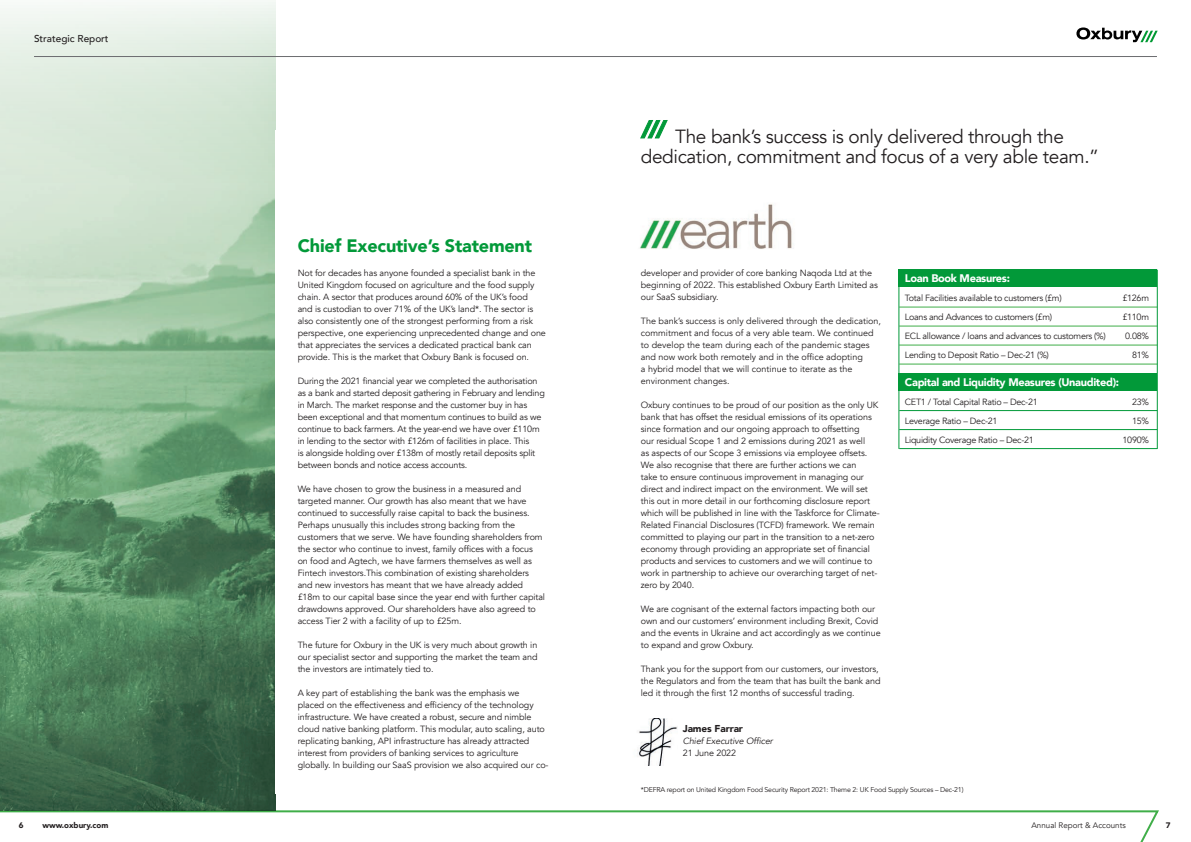
<style>
.page{position:relative;width:1191px;height:842px;background:#fff}
.page>*{position:absolute;margin:0;border:0;box-sizing:border-box;transform-origin:0 0}
.t1{font:19px/20px "Avenir";letter-spacing:-.02em;color:#231f20;text-align:center}
.t2{font:900 18px "Avenir";letter-spacing:-.01em;color:#029939}
.t3{font:900 11px "Avenir";letter-spacing:-.03em;color:#fff}
.t4{font:500 10px "Avenir";color:#231f20}
.t5{font:900 10px "Avenir";letter-spacing:-.01em;color:#231f20}
.t6{font:9px/12px "Avenir";letter-spacing:-.01em;color:#231f20}
.t7{font:9px "Avenir";letter-spacing:-.03em;color:#231f20}
.t8{font:italic 9px "Avenir";letter-spacing:-.01em;color:#231f20}
.t9{font:8px "Avenir";color:#231f20}
.t10{font:900 8px "Avenir";color:#231f20}
.t11{font:7px "Avenir";letter-spacing:-.025em;color:#231f20}
</style>
<div class="page">
<svg style="left:0;top:809px;width:1159px;height:33px"></svg>
<img style="left:0;top:2px;width:275px;height:808px">
<svg style="left:640px;top:120px;width:28px;height:19px"></svg>
<img style="left:637px;top:719px;width:40px;height:47px">
<svg style="left:1076px;top:27px;width:81px;height:15px"></svg>
<div style="left:899px;top:270px;width:258px;height:17px;background:#029939"></div>
<div style="left:899px;top:373px;width:258px;height:17px;background:#029939"></div>
<hr style="left:899px;top:307px;width:258px;height:1px;background:#40ae49">
<hr style="left:899px;top:326px;width:258px;height:1px;background:#40ae49">
<hr style="left:899px;top:345px;width:258px;height:1px;background:#40ae49">
<hr style="left:899px;top:364px;width:258px;height:1px;background:#40ae49">
<hr style="left:899px;top:410px;width:258px;height:1px;background:#029939">
<hr style="left:899px;top:429px;width:258px;height:1px;background:#029939">
<hr style="left:899px;top:448px;width:258px;height:1px;background:#029939">
<hr style="left:898px;top:270px;width:1px;height:179px;background:#029939">
<hr style="left:1157px;top:270px;width:1px;height:179px;background:#029939">
<img style="left:640px;top:204px;width:152px;height:45px">
<hr style="left:34px;top:56px;width:1123px;height:1px;background:#6c6d70">
<p class="t4" style="left:34px;top:30px;width:76px">Strategic Report</p>
<p class="t2" style="left:298px;top:230px;width:236px">Chief Executive’s Statement</p>
<p class="t6" style="left:298px;top:267px;width:250px">Not for decades has anyone founded a specialist bank in the United Kingdom focused on agriculture and the food supply chain. A sector that produces around 60% of the UK’s food<br>and is custodian to over 71% of the UK’s land*. The sector is also consistently one of the strongest performing from a risk perspective, one experiencing unprecedented change and one that appreciates the services a dedicated practical bank can provide. This is the market that Oxbury Bank is focused on.</p>
<p class="t6" style="left:298px;top:375px;width:248px">During the 2021 financial year we completed the authorisation as a bank and started deposit gathering in February and lending in March. The market response and the customer buy in has been exceptional and that momentum continues to build as we continue to back farmers. At the year-end we have over £110m in lending to the sector with £126m of facilities in place. This<br>is alongside holding over £138m of mostly retail deposits split between bonds and notice access accounts.</p>
<p class="t6" style="left:298px;top:483px;width:249px">We have chosen to grow the business in a measured and targeted manner. Our growth has also meant that we have continued to successfully raise capital to back the business.<br>Perhaps unusually this includes strong backing from the customers that we serve. We have founding shareholders from the sector who continue to invest, family offices with a focus on food and Agtech, we have farmers themselves as well as Fintech investors.This combination of existing shareholders and new investors has meant that we have already added £18m to our capital base since the year end with further capital drawdowns approved. Our shareholders have also agreed to access Tier 2 with a facility of up to £25m.</p>
<p class="t6" style="left:298px;top:639px;width:241px;text-align:justify">The future for Oxbury in the UK is very much about growth in our specialist sector and supporting the market the team and the investors are intimately tied to.</p>
<p class="t6" style="left:298px;top:687px;width:252px">A key part of establishing the bank was the emphasis we<br>placed on the effectiveness and efficiency of the technology infrastructure. We have created a robust, secure and nimble cloud native banking platform. This modular, auto scaling, auto replicating banking, API infrastructure has already attracted interest from providers of banking services to agriculture globally. In building our SaaS provision we also acquired our co-</p>
<p class="t1" style="left:641px;top:127px;width:460px">The bank’s success is only delivered through the dedication, commitment and focus of a very able team.”</p>
<p class="t6" style="left:641px;top:267px;width:239px">developer and provider of core banking Naqoda Ltd at the beginning of 2022. This established Oxbury Earth Limited as our SaaS subsidiary.</p>
<p class="t6" style="left:641px;top:315px;width:242px">The bank’s success is only delivered through the dedication, commitment and focus of a very able team. We continued to develop the team during each of the pandemic stages and now work both remotely and in the office adopting<br>a hybrid model that we will continue to iterate as the environment changes.</p>
<p class="t6" style="left:641px;top:399px;width:240px">Oxbury continues to be proud of our position as the only UK bank that has offset the residual emissions of its operations since formation and our ongoing approach to offsetting<br>our residual Scope 1 and 2 emissions during 2021 as well<br>as aspects of our Scope 3 emissions via employee offsets.<br>We also recognise that there are further actions we can<br>take to ensure continuous improvement in managing our direct and indirect impact on the environment. We will set this out in more detail in our forthcoming disclosure report which will be published in line with the Taskforce for Climate-Related Financial Disclosures (TCFD) framework. We remain committed to playing our part in the transition to a net-zero economy through providing an appropriate set of financial products and services to customers and we will continue to work in partnership to achieve our overarching target of net&shy;zero by 2040.</p>
<p class="t6" style="left:641px;top:603px;width:241px">We are cognisant of the external factors impacting both our own and our customers’ environment including Brexit, Covid and the events in Ukraine and act accordingly as we continue to expand and grow Oxbury.</p>
<p class="t6" style="left:641px;top:663px;width:241px">Thank you for the support from our customers, our investors, the Regulators and from the team that has built the bank and led it through the first 12 months of successful trading.</p>
<p class="t5" style="left:683px;top:720px;width:62px">James Farrar</p>
<p class="t8" style="left:683px;top:736px;width:92px">Chief Executive Officer</p>
<p class="t6" style="left:683px;top:747px;width:55px">21 June 2022</p>
<p class="t3" style="left:905px;top:269px;width:107px">Loan Book Measures:</p>
<p class="t7" style="left:905px;top:293px;width:158px">Total Facilities available to customers (£m)</p>
<p class="t6" style="left:1122px;top:292px;width:28px">£126m</p>
<p class="t7" style="left:905px;top:312px;width:149px">Loans and Advances to customers (£m)</p>
<p class="t6" style="left:1122px;top:311px;width:28px">£110m</p>
<p class="t7" style="left:905px;top:331px;width:202px">ECL allowance / loans and advances to customers (%)</p>
<p class="t6" style="left:1125px;top:330px;width:25px">0.08%</p>
<p class="t7" style="left:905px;top:350px;width:145px">Lending to Deposit Ratio – Dec-21 (%)</p>
<p class="t6" style="left:1132px;top:349px;width:18px">81%</p>
<p class="t3" style="left:905px;top:372px;width:216px">Capital and Liquidity Measures (Unaudited):</p>
<p class="t7" style="left:905px;top:396px;width:134px">CET1 / Total Capital Ratio – Dec-21</p>
<p class="t6" style="left:1132px;top:396px;width:18px">23%</p>
<p class="t7" style="left:905px;top:415px;width:94px">Leverage Ratio – Dec-21</p>
<p class="t6" style="left:1132px;top:415px;width:18px">15%</p>
<p class="t7" style="left:905px;top:434px;width:130px">Liquidity Coverage Ratio – Dec-21</p>
<p class="t6" style="left:1122px;top:434px;width:28px">1090%</p>
<p class="t11" style="left:641px;top:785px;width:324px">*DEFRA report on United Kingdom Food Security Report 2021: Theme 2: UK Food Supply Sources – Dec-21)</p>
<p class="t10" style="left:19px;top:818px;width:6px">6</p>
<p class="t10" style="left:43px;top:818px;width:67px">www.oxbury.com</p>
<p class="t9" style="left:1031px;top:820px;width:96px">Annual Report &amp; Accounts</p>
<p class="t10" style="left:1166px;top:818px;width:6px">7</p>
</div>
